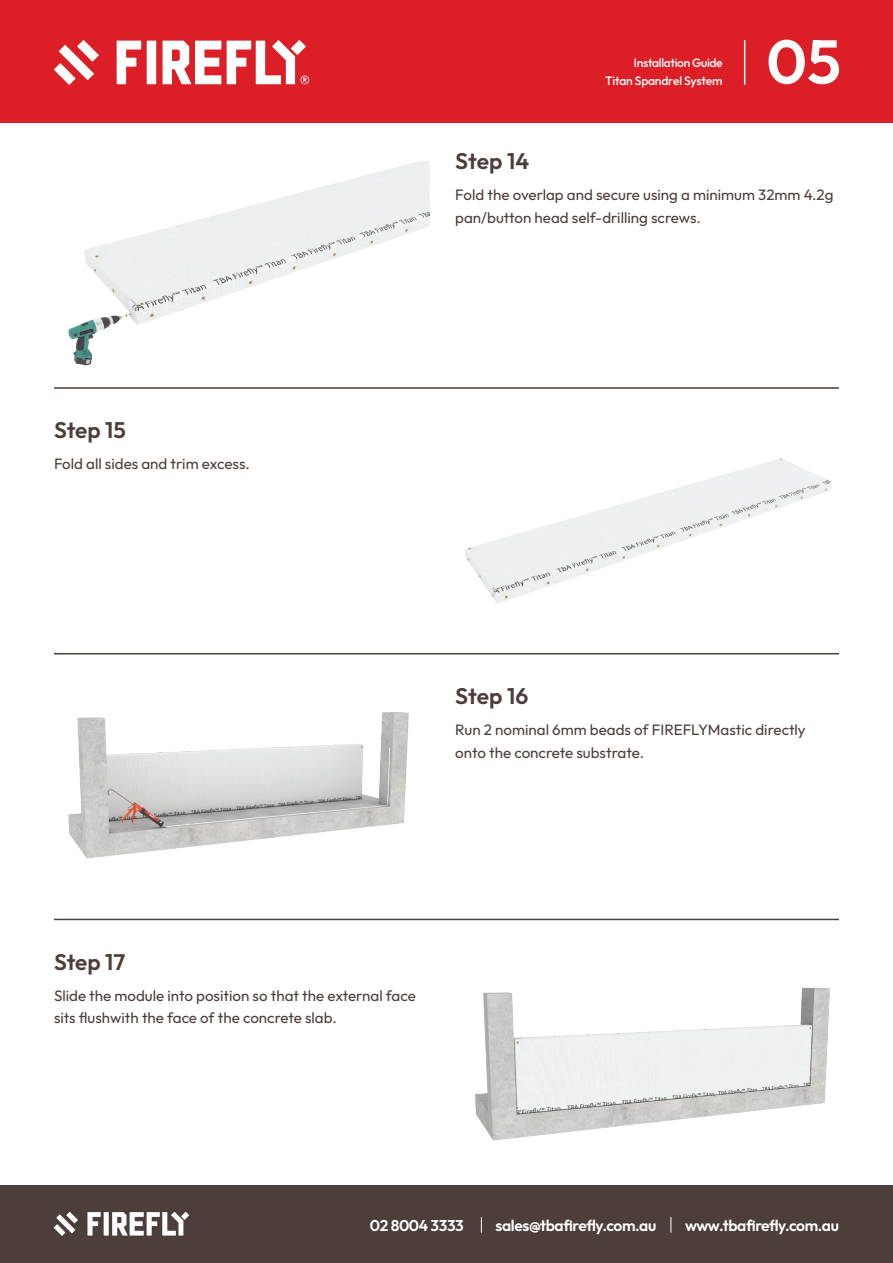
<style>
.page{position:relative;width:893px;height:1263px;background:#fff}
.page>*{position:absolute;margin:0;border:0;box-sizing:border-box;transform-origin:0 0}
.t1{font:600 61.65px "Outfit";color:#fff}
.t2{font:600 22.5px "Outfit";color:#4c3e3a}
.t3{font:600 15.6px "Outfit";letter-spacing:-.025em;color:#fff}
.t4{font:15px/22.5px "Outfit";color:#4c3e3a}
.t5{font:500 12.15px "Outfit";letter-spacing:-.02em;color:#fff}
</style>
<div class="page">
<img style="left:475px;top:987px;width:355px;height:154px">
<img style="left:68px;top:712px;width:341px;height:147px">
<img style="left:465px;top:458px;width:367px;height:146px">
<img style="left:68px;top:161px;width:362px;height:205px">
<div style="left:0;top:1185px;width:893px;height:78px;background:#4c3e3a"></div>
<svg style="left:54px;top:1212px;width:24px;height:24px"></svg>
<svg style="left:87px;top:1212px;width:14px;height:23px"></svg>
<div style="left:104px;top:1212px;width:5px;height:23px;background:#fff"></div>
<svg style="left:112px;top:1212px;width:77px;height:23px"></svg>
<svg style="left:481px;top:1217px;width:1px;height:15px"></svg>
<svg style="left:670px;top:1217px;width:1px;height:15px"></svg>
<div style="left:0;top:0;width:893px;height:122px;background:#dc1f26"></div>
<svg style="left:77px;top:40px;width:22px;height:22px"></svg>
<svg style="left:59px;top:45px;width:35px;height:35px"></svg>
<svg style="left:54px;top:63px;width:22px;height:22px"></svg>
<svg style="left:117px;top:41px;width:24px;height:43px"></svg>
<div style="left:147px;top:41px;width:9px;height:43px;background:#fff"></div>
<svg style="left:163px;top:41px;width:58px;height:43px"></svg>
<svg style="left:227px;top:40px;width:82px;height:44px"></svg>
<hr style="left:744px;top:40px;width:1px;height:45px;background:#fff">
<hr style="left:54px;top:653px;width:785px;height:1px;background:#4c3e3a">
<hr style="left:54px;top:387px;width:785px;height:2px;background:#4c3e3a">
<hr style="left:54px;top:919px;width:785px;height:1px;background:#4c3e3a">
<p class="t5" style="left:634px;top:55px;width:90px">Installation Guide</p>
<p class="t5" style="left:605px;top:72px;width:119px">Titan Spandrel System</p>
<h1 class="t1" style="left:766px;top:21px;width:76px">05</h1>
<h2 class="t2" style="left:54px;top:416px;width:73px">Step 15</h2>
<p class="t4" style="left:54px;top:453px;width:197px">Fold all sides and trim excess.</p>
<h2 class="t2" style="left:455px;top:147px;width:75px">Step 14</h2>
<p class="t4" style="left:455px;top:184px;width:380px">Fold the overlap and secure using a minimum 32mm 4.2g pan/button head self-drilling screws.</p>
<h2 class="t2" style="left:455px;top:681px;width:75px">Step 16</h2>
<p class="t4" style="left:455px;top:719px;width:352px">Run 2 nominal 6mm beads of FIREFLYMastic directly onto the concrete substrate.</p>
<h2 class="t2" style="left:54px;top:947px;width:73px">Step 17</h2>
<p class="t4" style="left:54px;top:985px;width:363px">Slide the module into position so that the external face sits flushwith the face of the concrete slab.</p>
<p class="t3" style="left:370px;top:1215px;width:95px">02 8004 3333</p>
<p class="t3" style="left:495px;top:1215px;width:162px">sales@tbafirefly.com.au</p>
<p class="t3" style="left:685px;top:1215px;width:155px">www.tbafirefly.com.au</p>
</div>
